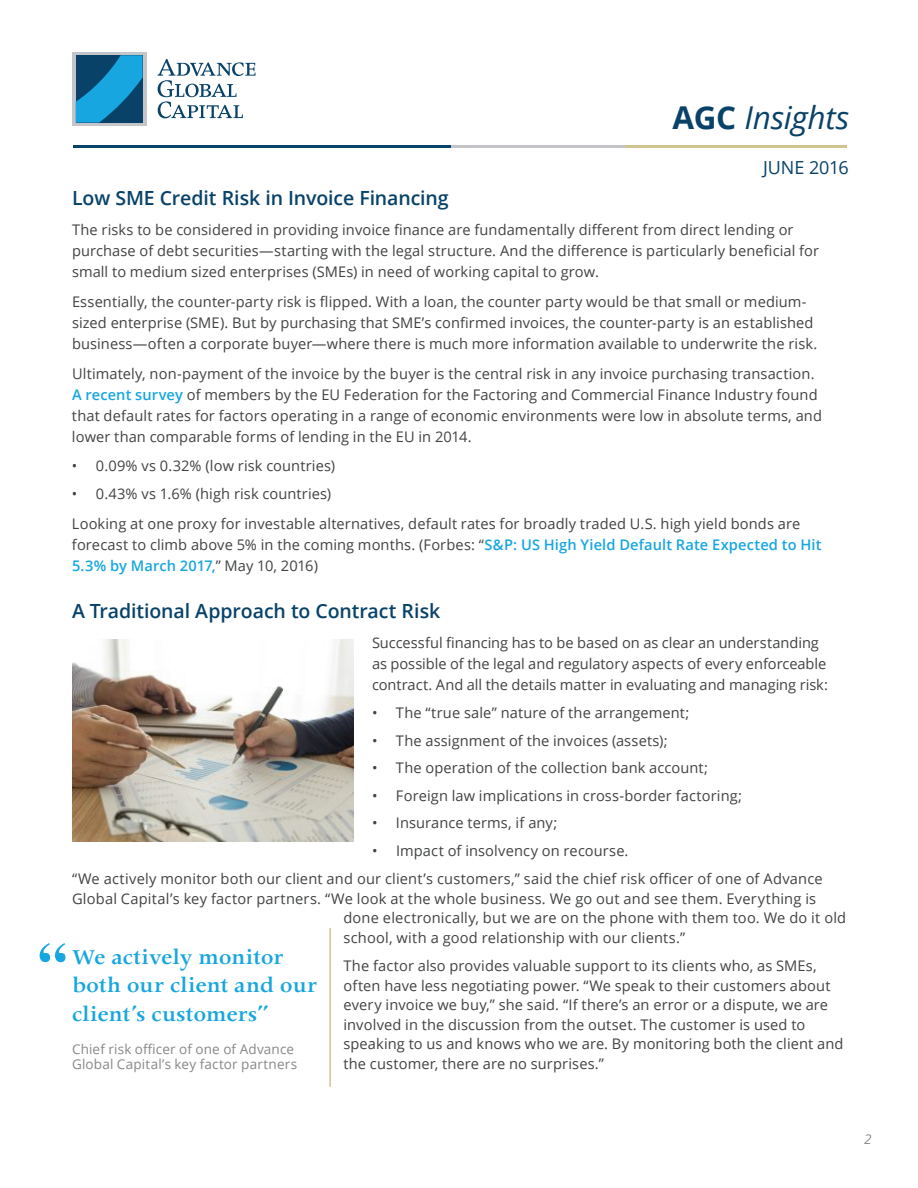
<style>
.page{position:relative;width:918px;height:1188px;background:#fff}
.page>*{position:absolute;margin:0;border:0;box-sizing:border-box;transform-origin:0 0}
.t1{font:700 57px "Times";color:#17a6df}
.t2{font:italic 31.5px "Open Sans";letter-spacing:-.005em;color:#084268}
.t3{font:600 24px/28.5px "Apollo MT Std";letter-spacing:-.01em;color:#17a6df}
.t4{font:600 19.5px "Open Sans";letter-spacing:-.005em;color:#084268}
.t5{font:18px "Open Sans";letter-spacing:-.01em;color:#084268}
.t6{font:14.7px/21px "Open Sans";letter-spacing:.005em;color:#414242}
.t7{font:13.5px/15px "Open Sans";letter-spacing:.01em;color:#878787}
.t8{font:italic 13.5px "Open Sans";color:#918f90}
.s1{font-weight:700;font-style:normal}
.s2{font-weight:600;color:#17a6df}
</style>
<div class="page">
<div style="left:72px;top:52px;width:74px;height:74px;background:#c3c5c8"></div>
<svg style="left:76px;top:55px;width:67px;height:68px;background:#0f77a7"></svg>
<svg style="left:157px;top:59px;width:98px;height:59px"></svg>
<hr style="left:345px;top:145px;width:281px;height:3px;background:#c3c5c8">
<hr style="left:73px;top:145px;width:378px;height:3px;background:#084268">
<hr style="left:626px;top:145px;width:221px;height:3px;background:#cfc390">
<hr style="left:329px;top:928px;width:2px;height:159px;background:#cfc390">
<img style="left:73px;top:639px;width:280px;height:203px">
<h2 class="t2" style="left:672px;top:105px;width:178px"><span class="s1">AGC</span> Insights</h2>
<p class="t5" style="left:763px;top:160px;width:87px">JUNE 2016</p>
<h3 class="t4" style="left:72px;top:191px;width:378px">Low SME Credit Risk in Invoice Financing</h3>
<p class="t6" style="left:72px;top:219px;width:749px">The risks to be considered in providing invoice 昀椀nance are fundamentally di昀昀erent from direct lending or purchase of debt securities—starting with the legal structure. And the di昀昀erence is particularly bene昀椀cial for small to medium sized enterprises (SMEs) in need of working capital to grow.</p>
<p class="t6" style="left:72px;top:291px;width:747px">Essentially, the counter-party risk is 昀氀ipped. With a loan, the counter party would be that small or medium&shy;sized enterprise (SME). But by purchasing that SME’s con昀椀rmed invoices, the counter-party is an established business—often a corporate buyer—where there is much more information available to underwrite the risk.</p>
<p class="t6" style="left:72px;top:365px;width:752px">Ultimately, non-payment of the invoice by the buyer is the central risk in any invoice purchasing transaction.<br><span class="s2">A recent survey</span> of members by the EU Federation for the Factoring and Commercial Finance Industry found that default rates for factors operating in a range of economic environments were low in absolute terms, and lower than comparable forms of lending in the EU in 2014.</p>
<p class="t6" style="left:72px;top:455px;width:265px">• 0.09% vs 0.32% (low risk countries)</p>
<p class="t6" style="left:72px;top:479px;width:730px;line-height:30px">• 0.43% vs 1.6% (high risk countries)<br>Looking at one proxy for investable alternatives, default rates for broadly traded U.S. high yield bonds are</p>
<p class="t6" style="left:72px;top:536px;width:751px">forecast to climb above 5% in the coming months. (Forbes: “<span class="s2">S&amp;P: US High Yield Default Rate Expected to Hit<br>5.3% by March 2017,</span>” May 10, 2016)</p>
<h3 class="t4" style="left:72px;top:603px;width:370px">A Traditional Approach to Contract Risk</h3>
<p class="t6" style="left:372px;top:632px;width:458px">Successful 昀椀nancing has to be based on as clear an understanding as possible of the legal and regulatory aspects of every enforceable contract. And all the details matter in evaluating and managing risk:</p>
<p class="t6" style="left:372px;top:702px;width:319px">• The “true sale” nature of the arrangement;</p>
<p class="t6" style="left:372px;top:730px;width:297px">• The assignment of the invoices (assets);</p>
<p class="t6" style="left:372px;top:757px;width:338px">• The operation of the collection bank account;</p>
<p class="t6" style="left:372px;top:784px;width:372px">• Foreign law implications in cross-border factoring;</p>
<p class="t6" style="left:372px;top:812px;width:187px">• Insurance terms, if any;</p>
<p class="t6" style="left:72px;top:836px;width:752px;line-height:28.5px;text-indent:300px">• Impact of insolvency on recourse.<br>“We actively monitor both our client and our client’s customers,” said the chief risk o昀케cer of one of Advance</p>
<p class="t6" style="left:344px;top:890px;width:504px;line-height:19.5px;text-indent:-272px">Global Capital’s key factor partners. “We look at the whole business. We go out and see them. Everything is done electronically, but we are on the phone with them too. We do it old school, with a good relationship with our clients.”</p>
<p class="t6" style="left:344px;top:957px;width:501px;line-height:19.5px">The factor also provides valuable support to its clients who, as SMEs, often have less negotiating power. “We speak to their customers about every invoice we buy,” she said. “If there’s an error or a dispute, we are involved in the discussion from the outset. The customer is used to speaking to us and knows who we are. By monitoring both the client and the customer, there are no surprises.”</p>
<h1 class="t1" style="left:38px;top:929px;width:30px">“</h1>
<h3 class="t3" style="left:72px;top:945px;width:247px">We actively monitor both our client and our client’s customers”</h3>
<p class="t7" style="left:72px;top:1041px;width:227px">Chief risk o昀케cer of one of Advance<br>Global Capital’s key factor partners</p>
<p class="t8" style="left:864px;top:1134px;width:9px">2</p>
</div>
